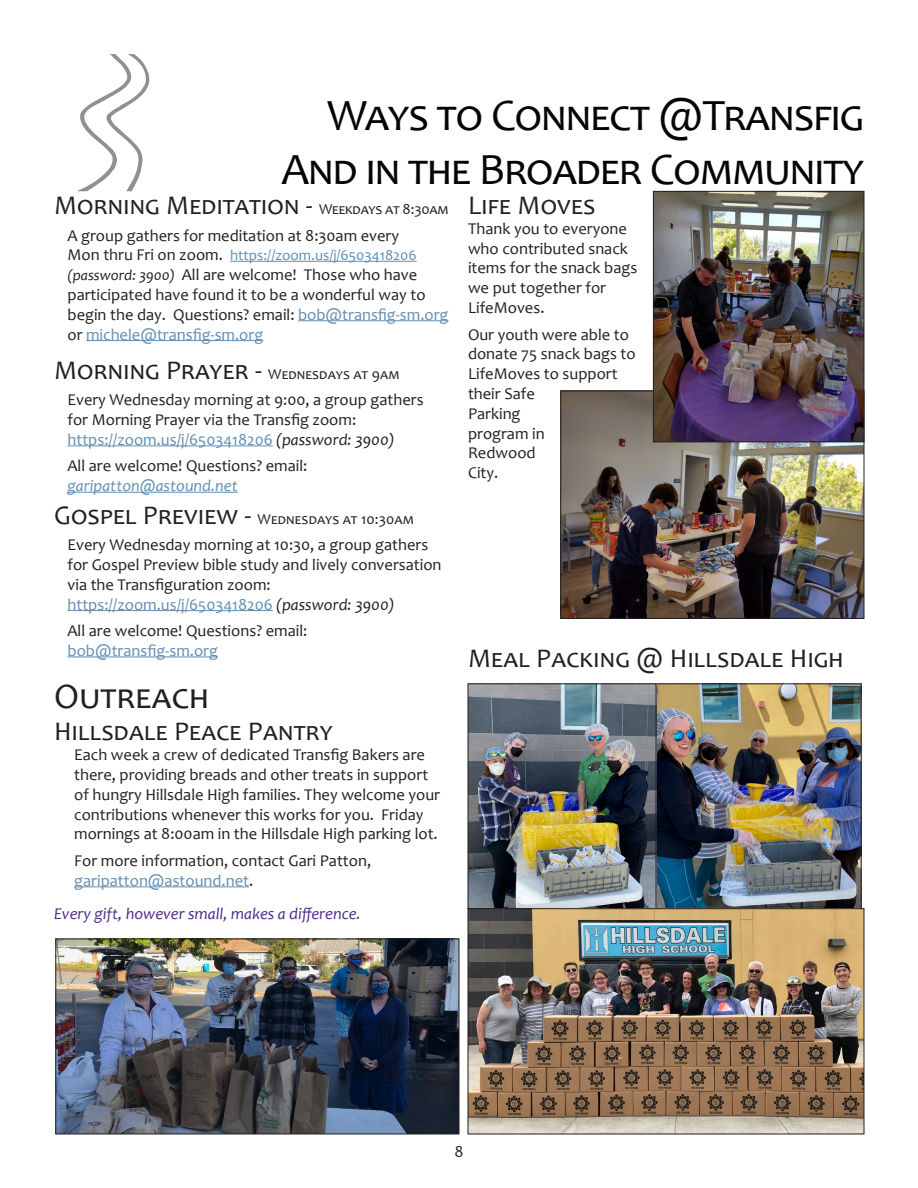
<style>
.page{position:relative;width:918px;height:1188px;background:#fff}
.page>*{position:absolute;margin:0;border:0;box-sizing:border-box;transform-origin:0 0}
.Body_Text_-_spc_afte{font:45px "Candara";letter-spacing:-.02em;color:#040507}
.Title_2_no_space_und{font:36px "Candara";color:#231f20}
.Body_Text_-_spc_afte-2{font:27px "Candara";letter-spacing:.01em;color:#231f20}
.Title_2_no_space_und-2{font:27px "Candara";letter-spacing:.01em;color:#231f20}
.Body_Text_-_spc_afte-3{font:16.5px/19.8px "Candara";color:#231f20}
.Body_text_-_no_space{font:16.5px/19.8px "Candara";color:#231f20}
.Body_Text_-_spc_afte-4{font:16.5px "Candara";color:#618db2}
.t1{font:italic 16.5px "Candara";color:#4a2c8a}
.Body_Text_-_spc_afte-5{font:italic 16.5px "Candara";color:#618db2}
.Title_3{font:15px "Candara";letter-spacing:.01em;color:#231f20}
.Body_Text_-_spc_afte-6{font:15px "Candara";color:#618db2}
.s1{font-size:15px}
.s2{font-size:16.5px;color:#231f20}
.s3{font-style:italic;font-size:15px}
.s4{color:#618db2}
.s5{font-size:27px}
.s6{font-style:italic;color:#231f20}
</style>
<div class="page">
<hr style="left:230px;top:261px;width:187px;height:1px;background:#618db2">
<hr style="left:298px;top:321px;width:150px;height:1px;background:#618db2">
<hr style="left:86px;top:340px;width:177px;height:1px;background:#618db2">
<hr style="left:68px;top:446px;width:205px;height:1px;background:#618db2">
<hr style="left:68px;top:492px;width:170px;height:1px;background:#618db2">
<hr style="left:68px;top:610px;width:205px;height:1px;background:#618db2">
<hr style="left:68px;top:657px;width:150px;height:1px;background:#618db2">
<hr style="left:74px;top:887px;width:175px;height:1px;background:#618db2">
<img style="left:563px;top:393px;width:299px;height:224px">
<div style="left:561px;top:391px;width:303px;height:228px;border:1px solid #231f20"></div>
<img style="left:78px;top:54px;width:72px;height:137px">
<img style="left:470px;top:686px;width:389px;height:221px">
<div style="left:655px;top:684px;width:206px;height:225px;border:1px solid #231f20"></div>
<div style="left:468px;top:684px;width:188px;height:225px;border:1px solid #231f20"></div>
<img style="left:470px;top:911px;width:392px;height:221px">
<div style="left:468px;top:909px;width:396px;height:225px;border:1px solid #231f20"></div>
<img style="left:655px;top:193px;width:207px;height:247px">
<div style="left:653px;top:191px;width:211px;height:251px;border:1px solid #231f20"></div>
<img style="left:58px;top:941px;width:399px;height:191px">
<div style="left:56px;top:939px;width:403px;height:195px;border:1px solid #231f20"></div>
<p class="Body_Text_-_spc_afte" style="left:327px;top:87px;width:538px">Ways to Connect @Transfig</p>
<p class="Body_Text_-_spc_afte" style="left:281px;top:141px;width:583px">And in the Broader Community</p>
<p class="Body_Text_-_spc_afte-2" style="left:54px;top:188px;width:396px">Morning Meditation - <span class="s1">Weekdays at 8:30am</span></p>
<p class="Body_Text_-_spc_afte-3" style="left:68px;top:225px;width:333px">A group gathers for meditation at 8:30am every</p>
<p class="Body_Text_-_spc_afte-6" style="left:68px;top:246px;width:351px"><span class="s2">Mon thru Fri on zoom.</span> https://zoom.us/j/6503418206</p>
<p class="Body_Text_-_spc_afte-3" style="left:68px;top:265px;width:383px"><span class="s3">(password: 3900)</span> All are welcome! Those who have participated have found it to be a wonderful way to begin the day. Questions? email: <span class="s4">bob@transfig-sm.org </span>or <span class="s4">michele@transfig-sm.org</span></p>
<p class="Title_3" style="left:54px;top:364px;width:347px"><span class="s5">Morning Prayer -</span> Wednesdays at 9am</p>
<p class="Body_Text_-_spc_afte-3" style="left:68px;top:390px;width:358px">Every Wednesday morning at 9:00, a group gathers</p>
<p class="Body_Text_-_spc_afte-3" style="left:68px;top:410px;width:290px">for Morning Prayer via the Transfig zoom:</p>
<p class="Body_Text_-_spc_afte-4" style="left:68px;top:429px;width:329px">https://zoom.us/j/6503418206 <span class="s6">(password: 3900)</span></p>
<p class="Body_Text_-_spc_afte-3" style="left:68px;top:456px;width:241px">All are welcome! Questions? email:</p>
<p class="Body_Text_-_spc_afte-5" style="left:68px;top:475px;width:172px">garipatton@astound.net</p>
<p class="Title_3" style="left:54px;top:509px;width:362px"><span class="s5">Gospel Preview -</span> Wednesdays at 10:30am</p>
<p class="Body_Text_-_spc_afte-3" style="left:68px;top:535px;width:376px">Every Wednesday morning at 10:30, a group gathers for Gospel Preview bible study and lively conversation via the Transfiguration zoom:</p>
<p class="Body_Text_-_spc_afte-4" style="left:68px;top:594px;width:329px">https://zoom.us/j/6503418206 <span class="s6">(password: 3900)</span></p>
<p class="Body_Text_-_spc_afte-3" style="left:68px;top:621px;width:241px">All are welcome! Questions? email:</p>
<p class="Body_Text_-_spc_afte-4" style="left:68px;top:640px;width:152px">bob@transfig-sm.org</p>
<p class="Title_2_no_space_und" style="left:54px;top:674px;width:157px">Outreach</p>
<p class="Body_Text_-_spc_afte-2" style="left:54px;top:715px;width:280px">Hillsdale Peace Pantry</p>
<p class="Body_Text_-_spc_afte-3" style="left:74px;top:745px;width:367px">Each week a crew of dedicated Transfig Bakers are there, providing breads and other treats in support of hungry Hillsdale High families. They welcome your contributions whenever this works for you. Friday mornings at 8:00am in the Hillsdale High parking lot.</p>
<p class="Body_Text_-_spc_afte-3" style="left:74px;top:851px;width:298px">For more information, contact Gari Patton, <span class="s4">garipatton@astound.net</span>.</p>
<p class="t1" style="left:54px;top:903px;width:308px">Every gift, however small, makes a difference.</p>
<p class="Title_2_no_space_und-2" style="left:468px;top:188px;width:129px">Life Moves</p>
<p class="Body_text_-_no_space" style="left:468px;top:218px;width:171px">Thank you to everyone who contributed snack items for the snack bags we put together for<br>LifeMoves.</p>
<p class="Body_text_-_no_space" style="left:468px;top:324px;width:169px">Our youth were able to donate 75 snack bags to<br>LifeMoves to support their Safe<br>Parking<br>program in<br>Redwood<br>City.</p>
<p class="Body_Text_-_spc_afte-2" style="left:468px;top:641px;width:377px">Meal Packing @ Hillsdale High</p>
<p class="Body_Text_-_spc_afte-3" style="left:454px;top:1141px;width:11px">8</p>
</div>
